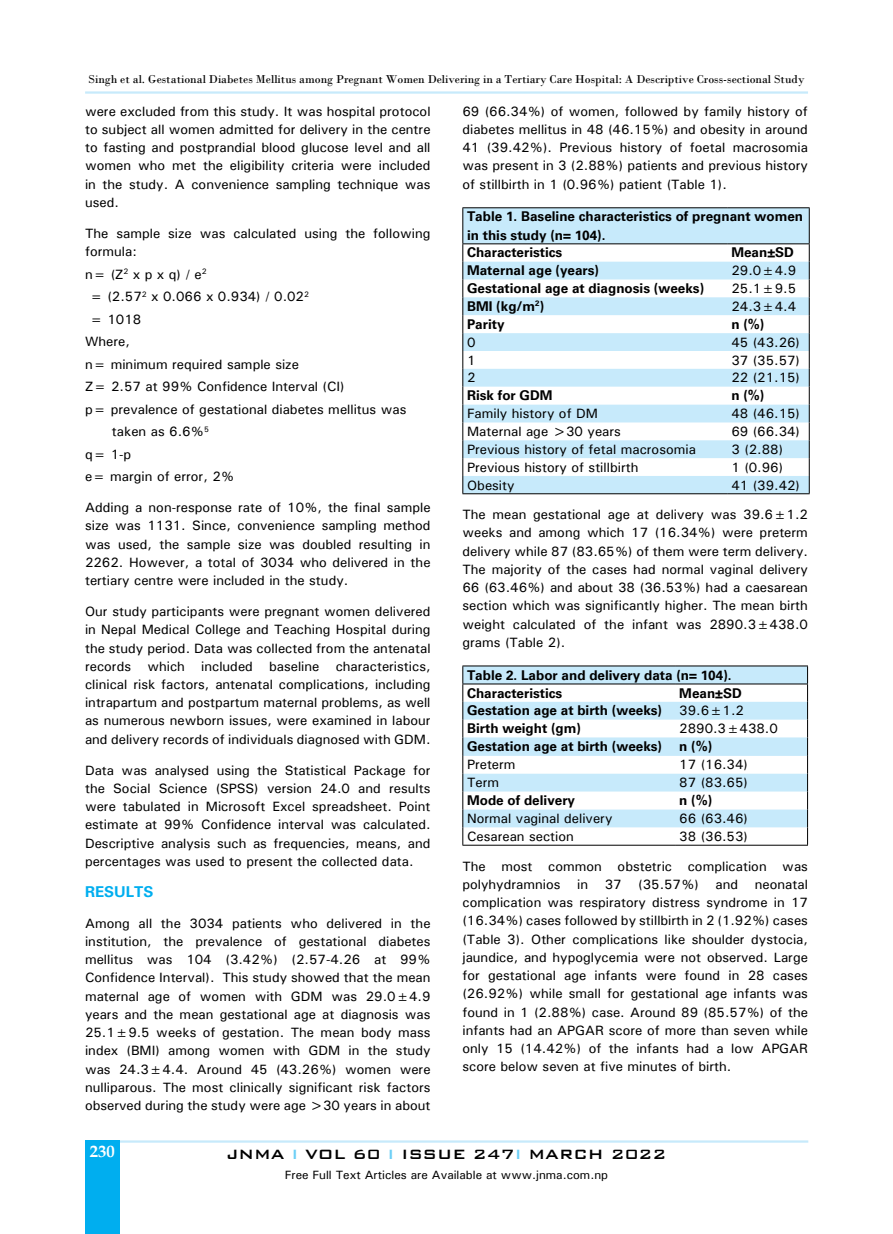
<style>
.page{position:relative;width:893px;height:1234px;background:#fff}
.page>*{position:absolute;margin:0;border:0;box-sizing:border-box;transform-origin:0 0}
.t1{font:500 18px "Bank Gothic BT";color:#000}
.t2{font:700 16.5px "Book Antiqua";color:#fff}
.Introduction{font:700 15px "Univers";color:#00aeef}
.Introduction-2{font:13.5px/18.3px "Univers";color:#000;text-align:justify}
.Introduction-3{font:700 13.5px/18.1px "Univers";color:#000}
.Introduction-4{font:12px "Bodoni";color:#000}
.t3{font:12px "Univers";color:#000}
.s1{color:#6dcff6}
</style>
<div class="page">
<hr style="left:85px;top:91px;width:723px;height:3px;background:#c7eafb">
<hr style="left:85px;top:1140px;width:723px;height:2px;background:#c7eafb">
<div style="left:85px;top:1140px;width:35px;height:93px;background:#00aeef"></div>
<svg style="left:463px;top:208px;width:346px;height:285px;fill:#c7eafb"></svg>
<hr style="left:462px;top:207px;width:265px;height:1px;background:#000">
<hr style="left:462px;top:208px;width:1px;height:35px;background:#000">
<hr style="left:727px;top:207px;width:83px;height:1px;background:#000">
<hr style="left:809px;top:208px;width:1px;height:35px;background:#000">
<hr style="left:462px;top:243px;width:265px;height:1px;background:#000">
<hr style="left:727px;top:243px;width:83px;height:1px;background:#000">
<svg style="left:462px;top:244px;width:1px;height:249px"></svg>
<svg style="left:809px;top:244px;width:1px;height:249px"></svg>
<hr style="left:462px;top:493px;width:265px;height:1px;background:#000">
<hr style="left:727px;top:493px;width:83px;height:1px;background:#000">
<svg style="left:463px;top:666px;width:344px;height:161px;fill:#c7eafb"></svg>
<hr style="left:462px;top:665px;width:213px;height:1px;background:#000">
<hr style="left:675px;top:665px;width:133px;height:1px;background:#000">
<hr style="left:462px;top:683px;width:213px;height:1px;background:#000">
<hr style="left:675px;top:683px;width:133px;height:1px;background:#000">
<svg style="left:462px;top:666px;width:1px;height:178px"></svg>
<svg style="left:807px;top:666px;width:1px;height:178px"></svg>
<hr style="left:462px;top:844px;width:213px;height:1px;background:#000">
<hr style="left:675px;top:844px;width:133px;height:1px;background:#000">
<p class="Introduction-4" style="left:89px;top:72px;width:717px">Singh et al. Gestational Diabetes Mellitus among Pregnant Women Delivering in a Tertiary Care Hospital: A Descriptive Cross-sectional Study</p>
<p class="Introduction-2" style="left:85px;top:102px;width:347px">were excluded from this study. It was hospital protocol to subject all women admitted for delivery in the centre to fasting and postprandial blood glucose level and all women who met the eligibility criteria were included in the study. A convenience sampling technique was used.</p>
<p class="Introduction-2" style="left:85px;top:224px;width:347px">The sample size was calculated using the following formula:</p>
<p class="Introduction-2" style="left:85px;top:264px;width:123px">n= (Z<sup>2</sup> x p x q) / e<sup>2</sup></p>
<p class="Introduction-2" style="left:90px;top:287px;width:221px">= (2.57<sup>2</sup> x 0.066 x 0.934) / 0.02<sup>2</sup></p>
<p class="Introduction-2" style="left:90px;top:309px;width:53px">= 1018</p>
<p class="Introduction-2" style="left:85px;top:332px;width:46px">Where,</p>
<p class="Introduction-2" style="left:85px;top:354px;width:215px">n= minimum required sample size</p>
<p class="Introduction-2" style="left:85px;top:377px;width:261px">Z= 2.57 at 99% Confidence Interval (CI)</p>
<p class="Introduction-2" style="left:85px;top:399px;width:323px">p= prevalence of gestational diabetes mellitus was</p>
<p class="Introduction-2" style="left:112px;top:422px;width:99px">taken as 6.6%<sup>5</sup></p>
<p class="Introduction-2" style="left:85px;top:444px;width:48px">q= 1-p</p>
<p class="Introduction-2" style="left:85px;top:467px;width:151px">e= margin of error, 2%</p>
<p class="Introduction-2" style="left:85px;top:498px;width:347px">Adding a non-response rate of 10%, the final sample size was 1131. Since, convenience sampling method was used, the sample size was doubled resulting in 2262. However, a total of 3034 who delivered in the tertiary centre were included in the study.</p>
<p class="Introduction-2" style="left:85px;top:602px;width:347px">Our study participants were pregnant women delivered in Nepal Medical College and Teaching Hospital during the study period. Data was collected from the antenatal records which included baseline characteristics, clinical risk factors, antenatal complications, including intrapartum and postpartum maternal problems, as well as numerous newborn issues, were examined in labour and delivery records of individuals diagnosed with GDM.</p>
<p class="Introduction-2" style="left:85px;top:760px;width:347px">Data was analysed using the Statistical Package for the Social Science (SPSS) version 24.0 and results were tabulated in Microsoft Excel spreadsheet. Point estimate at 99% Confidence interval was calculated.<br>Descriptive analysis such as frequencies, means, and percentages was used to present the collected data.</p>
<p class="Introduction" style="left:85px;top:882px;width:70px">RESULTS</p>
<p class="Introduction-2" style="left:85px;top:913px;width:347px">Among all the 3034 patients who delivered in the institution, the prevalence of gestational diabetes mellitus was 104 (3.42%) (2.57-4.26 at 99% Confidence Interval). This study showed that the mean maternal age of women with GDM was 29.0±4.9 years and the mean gestational age at diagnosis was 25.1±9.5 weeks of gestation. The mean body mass index (BMI) among women with GDM in the study was 24.3±4.4. Around 45 (43.26%) women were nulliparous. The most clinically significant risk factors observed during the study were age &gt;30 years in about</p>
<p class="Introduction-2" style="left:462px;top:102px;width:347px">69 (66.34%) of women, followed by family history of diabetes mellitus in 48 (46.15%) and obesity in around 41 (39.42%). Previous history of foetal macrosomia was present in 3 (2.88%) patients and previous history of stillbirth in 1 (0.96%) patient (Table 1).</p>
<p class="Introduction-3" style="left:467px;top:207px;width:338px">Table 1. Baseline characteristics of pregnant women in this study (n= 104).</p>
<p class="Introduction-3" style="left:467px;top:243px;width:97px">Characteristics</p>
<p class="Introduction-3" style="left:731px;top:243px;width:64px">Mean±SD</p>
<p class="Introduction-3" style="left:467px;top:261px;width:134px">Maternal age (years)</p>
<p class="Introduction-2" style="left:731px;top:261px;width:66px">29.0±4.9</p>
<p class="Introduction-3" style="left:467px;top:279px;width:239px">Gestational age at diagnosis (weeks)</p>
<p class="Introduction-2" style="left:731px;top:279px;width:66px">25.1±9.5</p>
<p class="Introduction-3" style="left:467px;top:297px;width:79px">BMI (kg/m<sup>2</sup>)</p>
<p class="Introduction-2" style="left:731px;top:297px;width:66px">24.3±4.4</p>
<p class="Introduction-3" style="left:467px;top:315px;width:39px">Parity</p>
<p class="Introduction-3" style="left:731px;top:315px;width:34px">n (%)</p>
<p class="Introduction-2" style="left:467px;top:332px;width:10px">0</p>
<p class="Introduction-2" style="left:731px;top:332px;width:70px">45 (43.26)</p>
<p class="Introduction-2" style="left:467px;top:350px;width:10px">1</p>
<p class="Introduction-2" style="left:731px;top:350px;width:70px">37 (35.57)</p>
<p class="Introduction-2" style="left:467px;top:368px;width:10px">2</p>
<p class="Introduction-2" style="left:731px;top:368px;width:70px">22 (21.15)</p>
<p class="Introduction-3" style="left:467px;top:386px;width:87px">Risk for GDM</p>
<p class="Introduction-3" style="left:731px;top:386px;width:34px">n (%)</p>
<p class="Introduction-2" style="left:467px;top:404px;width:132px">Family history of DM</p>
<p class="Introduction-2" style="left:731px;top:404px;width:70px">48 (46.15)</p>
<p class="Introduction-2" style="left:467px;top:422px;width:155px">Maternal age &gt;30 years</p>
<p class="Introduction-2" style="left:731px;top:422px;width:70px">69 (66.34)</p>
<p class="Introduction-2" style="left:467px;top:439px;width:230px">Previous history of fetal macrosomia</p>
<p class="Introduction-2" style="left:731px;top:439px;width:53px">3 (2.88)</p>
<p class="Introduction-2" style="left:467px;top:457px;width:173px">Previous history of stillbirth</p>
<p class="Introduction-2" style="left:731px;top:457px;width:53px">1 (0.96)</p>
<p class="Introduction-2" style="left:467px;top:475px;width:49px">Obesity</p>
<p class="Introduction-2" style="left:731px;top:475px;width:70px">41 (39.42)</p>
<p class="Introduction-2" style="left:462px;top:505px;width:347px">The mean gestational age at delivery was 39.6±1.2 weeks and among which 17 (16.34%) were preterm delivery while 87 (83.65%) of them were term delivery.<br>The majority of the cases had normal vaginal delivery 66 (63.46%) and about 38 (36.53%) had a caesarean section which was significantly higher. The mean birth weight calculated of the infant was 2890.3±438.0 grams (Table 2).</p>
<p class="Introduction-3" style="left:467px;top:665px;width:266px">Table 2. Labor and delivery data (n= 104).</p>
<p class="Introduction-3" style="left:467px;top:683px;width:97px">Characteristics</p>
<p class="Introduction-3" style="left:679px;top:683px;width:64px">Mean±SD</p>
<p class="Introduction-3" style="left:467px;top:701px;width:197px">Gestation age at birth (weeks)</p>
<p class="Introduction-2" style="left:679px;top:701px;width:66px">39.6±1.2</p>
<p class="Introduction-3" style="left:467px;top:719px;width:116px">Birth weight (gm)</p>
<p class="Introduction-2" style="left:679px;top:719px;width:100px">2890.3±438.0</p>
<p class="Introduction-3" style="left:467px;top:737px;width:197px">Gestation age at birth (weeks)</p>
<p class="Introduction-3" style="left:679px;top:737px;width:34px">n (%)</p>
<p class="Introduction-2" style="left:467px;top:755px;width:50px">Preterm</p>
<p class="Introduction-2" style="left:679px;top:755px;width:70px">17 (16.34)</p>
<p class="Introduction-2" style="left:467px;top:773px;width:34px">Term</p>
<p class="Introduction-2" style="left:679px;top:773px;width:70px">87 (83.65)</p>
<p class="Introduction-3" style="left:467px;top:791px;width:110px">Mode of delivery</p>
<p class="Introduction-3" style="left:679px;top:791px;width:34px">n (%)</p>
<p class="Introduction-2" style="left:467px;top:808px;width:147px">Normal vaginal delivery</p>
<p class="Introduction-2" style="left:679px;top:808px;width:70px">66 (63.46)</p>
<p class="Introduction-2" style="left:467px;top:826px;width:108px">Cesarean section</p>
<p class="Introduction-2" style="left:679px;top:826px;width:70px">38 (36.53)</p>
<p class="Introduction-2" style="left:462px;top:856px;width:347px">The most common obstetric complication was polyhydramnios in 37 (35.57%) and neonatal complication was respiratory distress syndrome in 17 (16.34%) cases followed by stillbirth in 2 (1.92%) cases (Table 3). Other complications like shoulder dystocia, jaundice, and hypoglycemia were not observed. Large for gestational age infants were found in 28 cases (26.92%) while small for gestational age infants was found in 1 (2.88%) case. Around 89 (85.57%) of the infants had an APGAR score of more than seven while only 15 (14.42%) of the infants had a low APGAR score below seven at five minutes of birth.</p>
<p class="t2" style="left:90px;top:1139px;width:26px">230</p>
<h1 class="t1" style="left:226px;top:1143px;width:442px">JNMA <span class="s1">I</span> VOL 60 <span class="s1">I</span> ISSUE 247<span class="s1">I</span> MARCH 2022</h1>
<p class="t3" style="left:285px;top:1166px;width:325px">Free Full Text Articles are Available at www.jnma.com.np</p>
</div>
